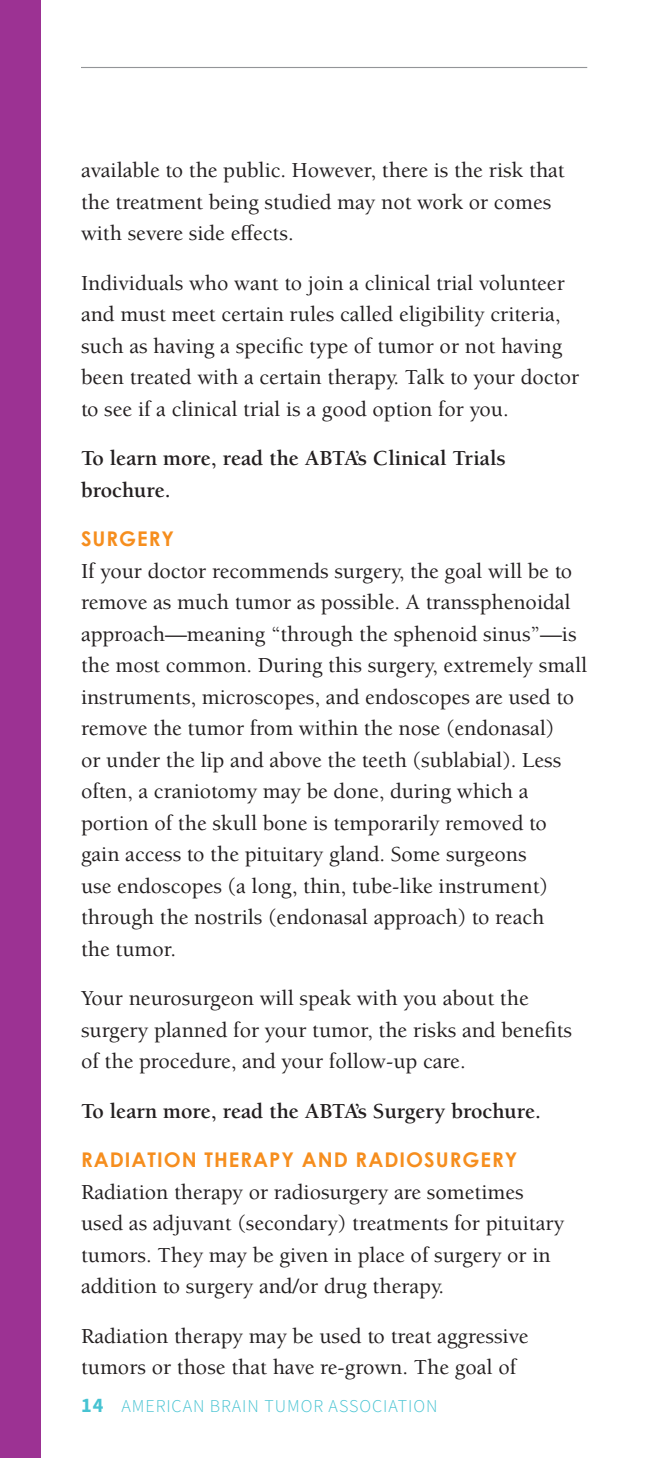
<style>
.page{position:relative;width:648px;height:1458px;background:#fff}
.page>*{position:absolute;margin:0;border:0;box-sizing:border-box;transform-origin:0 0}
.body_text_0p_before{font:500 22.05px/31.5px "Berkeley Pro";color:#231f20}
.body_text_0p_before-2{font:700 22.05px/31.5px "Berkeley Pro";color:#231f20}
.subhead_2{font:700 20.25px "Century Gothic";letter-spacing:.05em;color:#f68e1e}
.t1{font:18px "Source Sans Variable";letter-spacing:.05em;color:#47c3d2}
.s1{font-size:20.25px}
</style>
<div class="page">
<div style="left:0;top:0;width:40px;height:1458px;background:#9c3293"></div>
<hr style="left:81px;top:67px;width:506px;height:1px;background:#939598">
<p class="body_text_0p_before" style="left:81px;top:155px;width:485px">available to the public. However, there is the risk that the treatment being studied may not work or comes with severe side effects.</p>
<p class="body_text_0p_before" style="left:81px;top:267px;width:500px">Individuals who want to join a clinical trial volunteer and must meet certain rules called eligibility criteria, such as having a specific type of tumor or not having been treated with a certain therapy. Talk to your doctor to see if a clinical trial is a good option for you.</p>
<p class="body_text_0p_before-2" style="left:81px;top:443px;width:426px">To learn more, read the ABTA’s Clinical Trials brochure.</p>
<p class="subhead_2" style="left:81px;top:524px;width:95px">SURGERY</p>
<p class="body_text_0p_before" style="left:81px;top:555px;width:508px">If your doctor recommends surgery, the goal will be to remove as much tumor as possible. A transsphenoidal approach—meaning “through the sphenoid sinus”—is the most common. During this surgery, extremely small instruments, microscopes, and endoscopes are used to remove the tumor from within the nose (endonasal)<br>or under the lip and above the teeth (sublabial). Less often, a craniotomy may be done, during which a portion of the skull bone is temporarily removed to gain access to the pituitary gland. Some surgeons<br>use endoscopes (a long, thin, tube-like instrument) through the nostrils (endonasal approach) to reach<br>the tumor.</p>
<p class="body_text_0p_before" style="left:81px;top:983px;width:493px">Your neurosurgeon will speak with you about the surgery planned for your tumor, the risks and benefits of the procedure, and your follow-up care.</p>
<p class="body_text_0p_before-2" style="left:81px;top:1095px;width:462px">To learn more, read the ABTA’s Surgery brochure.</p>
<p class="subhead_2" style="left:81px;top:1145px;width:438px">RADIATION THERAPY AND RADIOSURGERY</p>
<p class="body_text_0p_before" style="left:81px;top:1176px;width:485px">Radiation therapy or radiosurgery are sometimes used as adjuvant (secondary) treatments for pituitary tumors. They may be given in place of surgery or in addition to surgery and/or drug therapy.</p>
<p class="body_text_0p_before" style="left:81px;top:1320px;width:449px">Radiation therapy may be used to treat aggressive tumors or those that have re-grown. The goal of</p>
<p class="t1" style="left:81px;top:1395px;width:358px"><span class="s1">14</span> AMERICAN BRAIN TUMOR ASSOCIATION</p>
</div>
